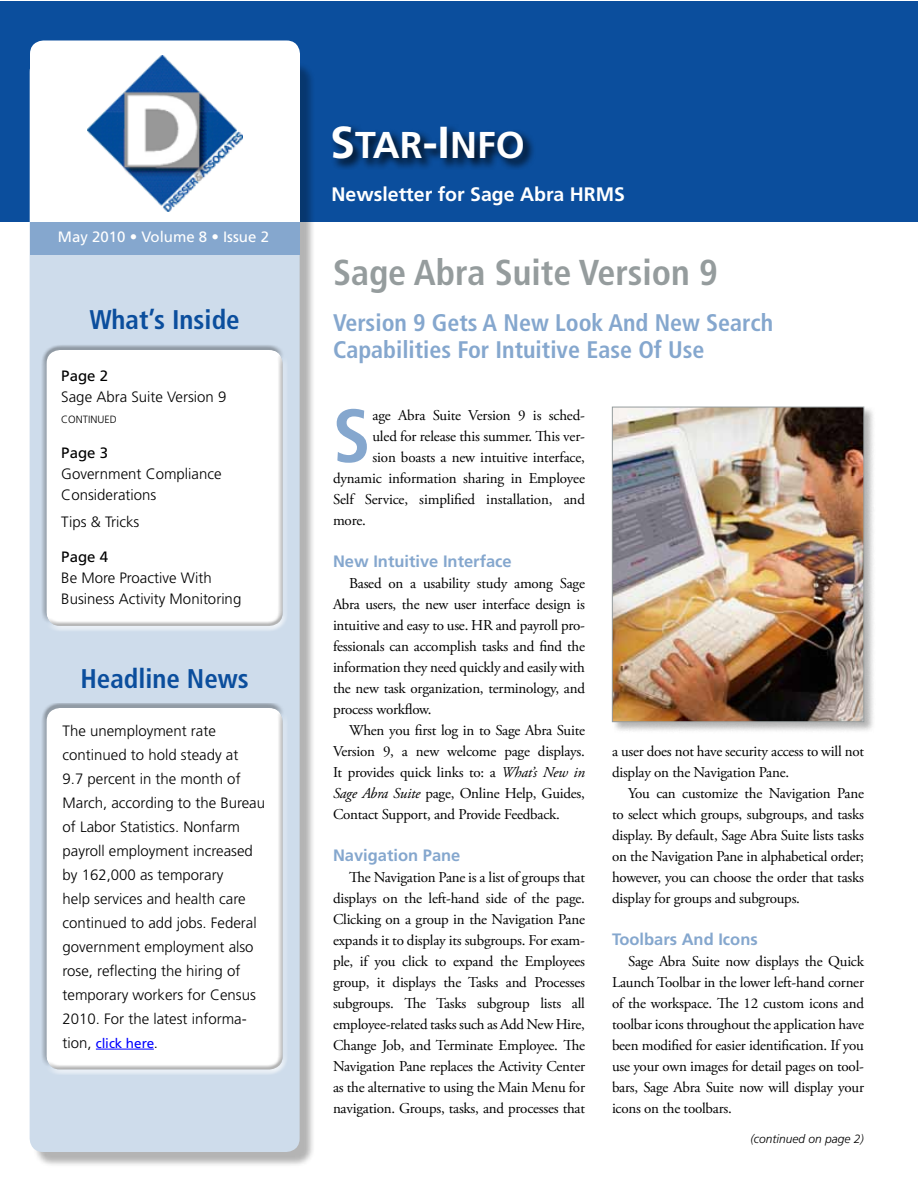
<style>
.page{position:relative;width:918px;height:1188px;background:#fff}
.page>*{position:absolute;margin:0;border:0;box-sizing:border-box;transform-origin:0 0}
.t1{font:700 condensed 75.15px "Frutiger";color:#85a7ce}
.t2{font:700 37.35px "Frutiger";color:#fff}
.t3{font:700 condensed 36px "Frutiger";color:#959c9d}
.t4{font:700 condensed 27px "Frutiger";color:#0b4e9d}
.t5{font:700 condensed 24px/27px "Frutiger";color:#85a7ce}
.t6{font:700 19.5px "Frutiger";color:#fff}
.t7{font:700 16.5px "Frutiger";color:#85a7ce}
.t8{font:15px/21px "Adobe Garamond Pro";letter-spacing:-.015em;color:#000;text-align:justify}
.t9{font:300 15px/24px "Frutiger";color:#000}
.t10{font:15px "Frutiger";color:#fff}
.t11{font:15px "Frutiger";color:#000}
.t12{font:13.5px "Frutiger";letter-spacing:-.005em;color:#00f}
.t13{font:italic 300 12px "Frutiger";color:#000}
.t14{font:300 10.5px "Frutiger";color:#000}
.s1{font-weight:300;font-size:15px;color:#000}
.s2{font-size:44.85px}
.s3{font-style:italic}
</style>
<div class="page">
<div style="left:0;top:1px;width:918px;height:220px;background:#0b4e9d"></div>
<div style="left:33px;top:62px;width:282px;height:1106px;background:#000;opacity:.3"></div>
<div style="left:30px;top:58px;width:270px;height:1094px;background:#cedceb;border-radius:14px"></div>
<div style="left:30px;top:40px;width:270px;height:207px;background:#fff;border-radius:14px"></div>
<img style="left:88px;top:55px;width:154px;height:156px">
<div style="left:329px;top:121px;width:206px;height:49px;background:#000;opacity:.75"></div>
<div style="left:30px;top:222px;width:270px;height:33px;background:#85a7ce"></div>
<div style="left:611px;top:406px;width:264px;height:327px;background:#000;opacity:.3"></div>
<img style="left:614px;top:409px;width:248px;height:311px">
<div style="left:612px;top:407px;width:252px;height:315px;border:1px solid #959c9d"></div>
<div style="left:41px;top:344px;width:244px;height:279px;background:#fff;opacity:.75"></div>
<div style="left:44px;top:353px;width:245px;height:278px;background:#000;opacity:.3"></div>
<div style="left:41px;top:702px;width:244px;height:364px;background:#fff;opacity:.75"></div>
<div style="left:44px;top:711px;width:245px;height:364px;background:#000;opacity:.3"></div>
<hr style="left:96px;top:1049px;width:58px;height:1px;background:#00f">
<p class="t10" style="left:58px;top:228px;width:213px">May 2010 • Volume 8 • Issue 2</p>
<h3 class="t4" style="left:90px;top:304px;width:152px">What’s Inside</h3>
<p class="t11" style="left:61px;top:367px;width:48px">Page 2</p>
<p class="t9" style="left:61px;top:385px;width:167px">Sage Abra Suite Version 9</p>
<p class="t14" style="left:61px;top:413px;width:57px">CONTINUED</p>
<p class="t11" style="left:61px;top:443px;width:48px">Page 3</p>
<p class="t9" style="left:61px;top:463px;width:162px;line-height:21px">Government Compliance<br>Considerations</p>
<p class="t9" style="left:61px;top:510px;width:80px">Tips &amp; Tricks</p>
<p class="t11" style="left:61px;top:548px;width:48px">Page 4</p>
<p class="t9" style="left:61px;top:567px;width:182px;line-height:21px">Be More Proactive With<br>Business Activity Monitoring</p>
<h3 class="t4" style="left:80px;top:662px;width:170px">Headline News</h3>
<p class="t9" style="left:63px;top:719px;width:204px">The unemployment rate continued to hold steady at<br>9.7 percent in the month of<br>March, according to the Bureau of Labor Statistics. Nonfarm payroll employment increased by 162,000 as temporary<br>help services and health care continued to add jobs. Federal government employment also rose, reflecting the hiring of temporary workers for Census<br>2010. For the latest informa-</p>
<p class="t12" style="left:63px;top:1035px;width:97px"><span class="s1">tion,</span> click here<span class="s1">.</span></p>
<h2 class="t2" style="left:330px;top:123px;width:196px"><span class="s2">S</span>TAR<span class="s2">-I</span>NFO</h2>
<h3 class="t6" style="left:332px;top:183px;width:295px">Newsletter for Sage Abra HRMS</h3>
<h3 class="t3" style="left:333px;top:251px;width:386px">Sage Abra Suite Version 9</h3>
<h3 class="t5" style="left:333px;top:309px;width:442px">Version 9 Gets A New Look And New Search<br>Capabilities For Intuitive Ease Of Use</h3>
<h1 class="t1" style="left:333px;top:391px;width:39px">S</h1>
<p class="t8" style="left:372px;top:405px;width:214px">age Abra Suite Version 9 is sched-</p>
<p class="t8" style="left:372px;top:426px;width:214px">uled for release this summer. This ver-</p>
<p class="t8" style="left:372px;top:447px;width:214px">sion boasts a new intuitive interface,</p>
<p class="t8" style="left:333px;top:468px;width:254px">dynamic information sharing in Employee</p>
<p class="t8" style="left:333px;top:489px;width:253px">Self Service, simplified installation, and</p>
<p class="t8" style="left:333px;top:510px;width:35px">more.</p>
<p class="t7" style="left:333px;top:552px;width:180px">New Intuitive Interface</p>
<p class="t8" style="left:333px;top:573px;width:254px;text-indent:16px">Based on a usability study among Sage Abra users, the new user interface design is intuitive and easy to use. HR and payroll pro&shy;fessionals can accomplish tasks and find the information they need quickly and easily with the new task organization, terminology, and process workflow.</p>
<p class="t8" style="left:333px;top:720px;width:254px;text-indent:16px">When you first log in to Sage Abra Suite Version 9, a new welcome page displays.<br>It provides quick links to: a <span class="s3">What’s New in Sage Abra Suite</span> page, Online Help, Guides, Contact Support, and Provide Feedback.</p>
<p class="t7" style="left:333px;top:846px;width:129px">Navigation Pane</p>
<p class="t8" style="left:333px;top:867px;width:254px;text-indent:16px">The Navigation Pane is a list of groups that displays on the left-hand side of the page.<br>Clicking on a group in the Navigation Pane expands it to display its subgroups. For exam&shy;ple, if you click to expand the Employees group, it displays the Tasks and Processes subgroups. The Tasks subgroup lists all employee-related tasks such as Add New Hire, Change Job, and Terminate Employee. The Navigation Pane replaces the Activity Center as the alternative to using the Main Menu for navigation. Groups, tasks, and processes that</p>
<p class="t8" style="left:612px;top:741px;width:254px">a user does not have security access to will not display on the Navigation Pane.</p>
<p class="t8" style="left:612px;top:783px;width:254px;text-indent:16px">You can customize the Navigation Pane to select which groups, subgroups, and tasks display. By default, Sage Abra Suite lists tasks on the Navigation Pane in alphabetical order; however, you can choose the order that tasks display for groups and subgroups.</p>
<p class="t7" style="left:612px;top:930px;width:147px">Toolbars And Icons</p>
<p class="t8" style="left:612px;top:951px;width:254px;text-indent:16px">Sage Abra Suite now displays the Quick Launch Toolbar in the lower left-hand corner of the workspace. The 12 custom icons and toolbar icons throughout the application have been modified for easier identification. If you use your own images for detail pages on tool&shy;bars, Sage Abra Suite now will display your icons on the toolbars.</p>
<p class="t13" style="left:751px;top:1132px;width:115px">(continued on page 2)</p>
</div>
